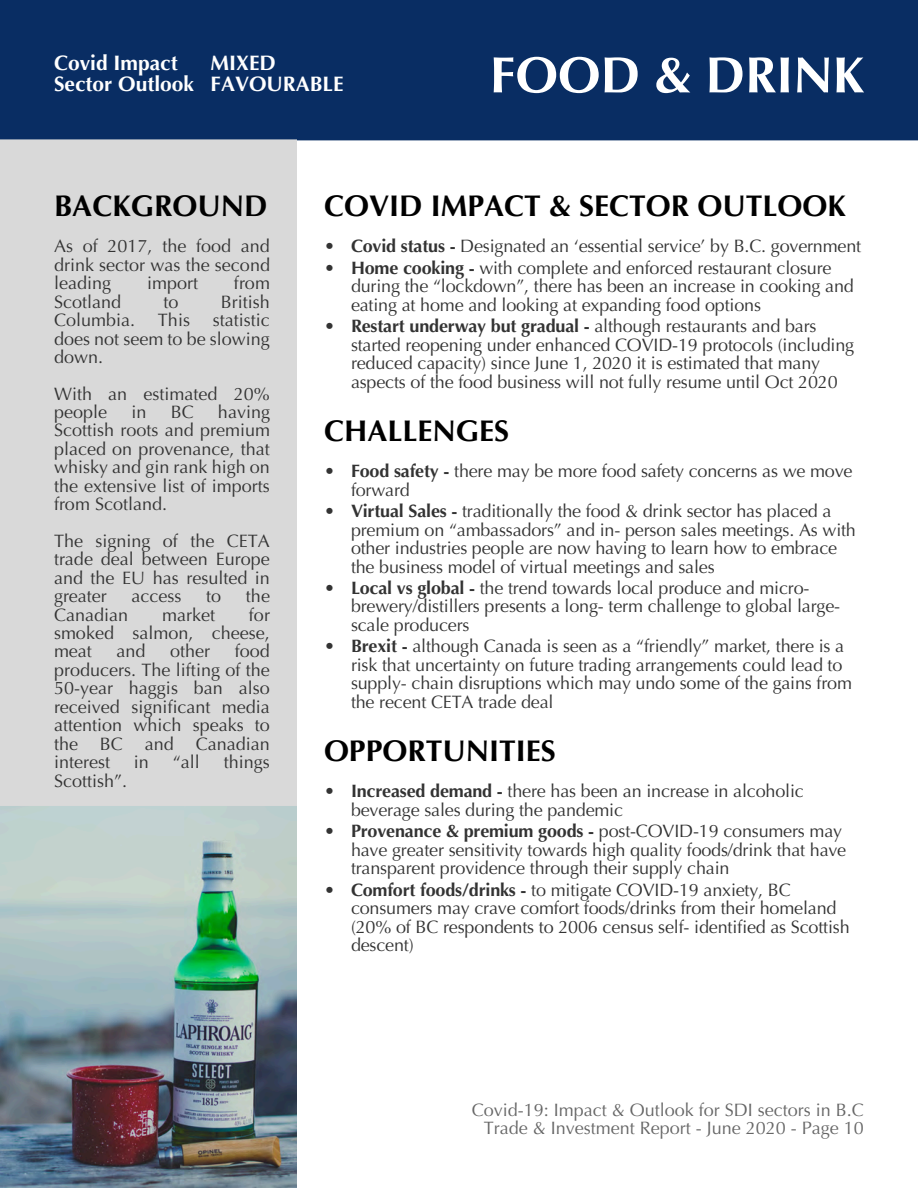
<style>
.page{position:relative;width:918px;height:1188px;background:#fff}
.page>*{position:absolute;margin:0;border:0;box-sizing:border-box;transform-origin:0 0}
.t1{font:700 51px "Optima";color:#fff}
.t2{font:700 30px "Optima";color:#000}
.t3{font:700 21px/21.5px "Optima";color:#fff}
.t4{font:18px/18.5px "Optima";letter-spacing:-.01em;color:#333}
.t5{font:18px/18.5px "Optima";color:#666;text-align:right}
.s1{font-weight:700}
</style>
<div class="page">
<div style="left:0;top:0;width:918px;height:140px;background:#092d63"></div>
<div style="left:0;top:139px;width:297px;height:1049px;background:#d9d9d9"></div>
<img style="left:0;top:806px;width:297px;height:382px">
<p class="t3" style="left:54px;top:52px;width:125px">Covid Impact</p>
<p class="t3" style="left:54px;top:52px;width:291px;text-indent:157px">MIXED<br>Sector Outlook FAVOURABLE</p>
<h1 class="t1" style="left:490px;top:45px;width:375px">FOOD &amp; DRINK</h1>
<h2 class="t2" style="left:54px;top:188px;width:215px">BACKGROUND</h2>
<p class="t4" style="left:54px;top:237px;width:218px;text-align:justify">As of 2017, the food and drink sector was the second leading</p>
<p class="t4" style="left:147px;top:274px;width:53px">import</p>
<p class="t4" style="left:234px;top:274px;width:37px">from</p>
<p class="t4" style="left:54px;top:293px;width:69px">Scotland</p>
<p class="t4" style="left:163px;top:293px;width:17px">to</p>
<p class="t4" style="left:221px;top:293px;width:51px">British</p>
<p class="t4" style="left:54px;top:311px;width:83px">Columbia.</p>
<p class="t4" style="left:158px;top:311px;width:34px">This</p>
<p class="t4" style="left:54px;top:311px;width:217px;text-align:justify;text-indent:159px">statistic does not seem to be slowing down.</p>
<p class="t4" style="left:54px;top:384px;width:217px">With an estimated 20% people</p>
<p class="t4" style="left:54px;top:403px;width:218px;text-align:justify;text-indent:164px">having Scottish roots and premium placed on provenance, that whisky and gin rank high on the extensive list of imports from Scotland.</p>
<p class="t4" style="left:54px;top:532px;width:217px;text-align:justify">The signing of the CETA trade deal between Europe and the EU has resulted in greater</p>
<p class="t4" style="left:131px;top:403px;width:17px">in</p>
<p class="t4" style="left:171px;top:403px;width:25px">BC</p>
<p class="t4" style="left:132px;top:587px;width:52px">access</p>
<p class="t4" style="left:206px;top:587px;width:17px">to</p>
<p class="t4" style="left:246px;top:587px;width:26px">the</p>
<p class="t4" style="left:54px;top:605px;width:217px;text-align:justify;text-indent:195px">for smoked salmon, cheese, meat</p>
<p class="t4" style="left:54px;top:605px;width:76px">Canadian</p>
<p class="t4" style="left:162px;top:605px;width:54px">market</p>
<p class="t4" style="left:54px;top:642px;width:217px;text-align:justify;text-indent:181px">food producers. The lifting of the 50-year haggis ban also received significant media attention which speaks to the BC and Canadian interest</p>
<p class="t4" style="left:117px;top:642px;width:31px">and</p>
<p class="t4" style="left:170px;top:642px;width:42px">other</p>
<p class="t4" style="left:134px;top:753px;width:17px">in</p>
<p class="t4" style="left:173px;top:753px;width:28px">“all</p>
<p class="t4" style="left:224px;top:753px;width:48px">things</p>
<p class="t4" style="left:54px;top:771px;width:75px">Scottish”.</p>
<h2 class="t2" style="left:324px;top:188px;width:523px">COVID IMPACT &amp; SECTOR OUTLOOK</h2>
<p class="t4" style="left:324px;top:237px;width:539px">• <span class="s1">Covid status -</span> Designated an ‘essential service’ by B.C. government</p>
<p class="t4" style="left:351px;top:259px;width:504px;text-indent:-27px">• <span class="s1">Home cooking -</span> with complete and enforced restaurant closure during the “lockdown”, there has been an increase in cooking and eating at home and looking at expanding food options</p>
<p class="t4" style="left:351px;top:317px;width:505px;text-indent:-27px">• <span class="s1">Restart underway but gradual -</span> although restaurants and bars started reopening under enhanced COVID-19 protocols (including reduced capacity) since June 1, 2020 it is estimated that many aspects of the food business will not fully resume until Oct 2020</p>
<h2 class="t2" style="left:324px;top:413px;width:187px">CHALLENGES</h2>
<p class="t4" style="left:351px;top:462px;width:503px;text-indent:-27px">• <span class="s1">Food safety -</span> there may be more food safety concerns as we move forward</p>
<p class="t4" style="left:351px;top:502px;width:506px;text-indent:-27px">• <span class="s1">Virtual Sales -</span> traditionally the food &amp; drink sector has placed a premium on “ambassadors” and in- person sales meetings. As with other industries people are now having to learn how to embrace the business model of virtual meetings and sales</p>
<p class="t4" style="left:351px;top:579px;width:491px;text-indent:-27px">• <span class="s1">Local vs global -</span> the trend towards local produce and micro&shy;brewery/distillers presents a long- term challenge to global large&shy;scale producers</p>
<p class="t4" style="left:351px;top:637px;width:503px;text-indent:-27px">• <span class="s1">Brexit -</span> although Canada is seen as a “friendly” market, there is a risk that uncertainty on future trading arrangements could lead to supply- chain disruptions which may undo some of the gains from the recent CETA trade deal</p>
<h2 class="t2" style="left:324px;top:733px;width:233px">OPPORTUNITIES</h2>
<p class="t4" style="left:351px;top:782px;width:454px;text-indent:-27px">• <span class="s1">Increased demand -</span> there has been an increase in alcoholic beverage sales during the pandemic</p>
<p class="t4" style="left:351px;top:822px;width:497px;text-indent:-27px">• <span class="s1">Provenance &amp; premium goods -</span> post-COVID-19 consumers may have greater sensitivity towards high quality foods/drink that have transparent providence through their supply chain</p>
<p class="t4" style="left:351px;top:881px;width:500px;text-indent:-27px">• <span class="s1">Comfort foods/drinks -</span> to mitigate COVID-19 anxiety, BC consumers may crave comfort foods/drinks from their homeland (20% of BC respondents to 2006 census self- identified as Scottish descent)</p>
<p class="t5" style="left:472px;top:1100px;width:394px">Covid-19: Impact &amp; Outlook for SDI sectors in B.C<br>Trade &amp; Investment Report - June 2020 - Page 10</p>
</div>
